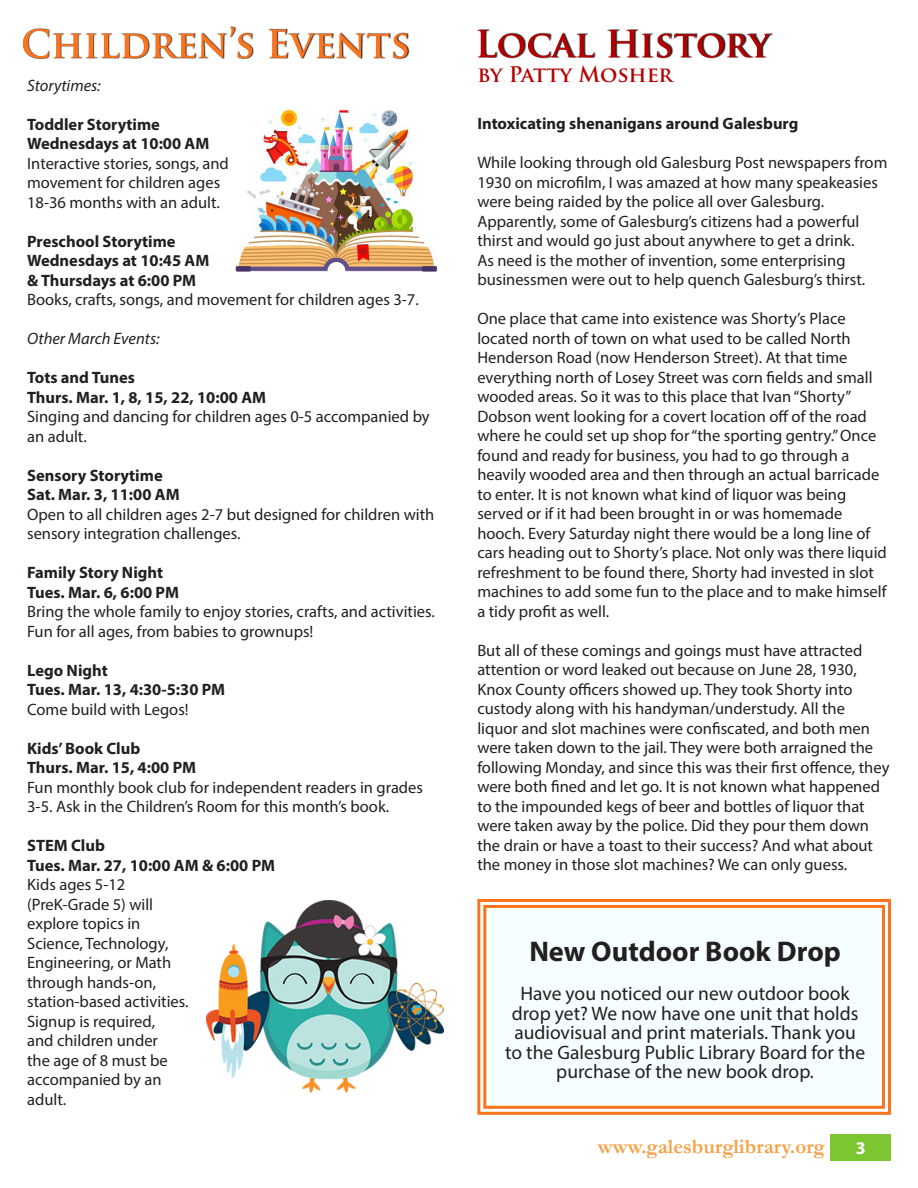
<style>
.page{position:relative;width:918px;height:1188px;background:#fff}
.page>*{position:absolute;margin:0;border:0;box-sizing:border-box;transform-origin:0 0}
.t1{font:700 28.5px "Myriad Pro";color:#231f20}
.t2{font:700 21px "Garamond";color:#f89f44}
.Head_2{font:700 21px "Trajan Pro";letter-spacing:-.015em;color:#b60000}
.t3{font:19.5px/19.5px "Myriad Pro";color:#231f20;text-align:center}
.t4{font:700 18px "Myriad Pro";color:#fff}
.Body{font:16.5px/19.5px "Myriad Pro";color:#231f20}
.Body-2{font:700 16.5px "Myriad Pro";color:#231f20}
.Body-3{font:italic 16.5px "Myriad Pro";color:#231f20}
</style>
<div class="page">
<div style="left:831px;top:1134px;width:60px;height:27px;background:#7cc731"></div>
<svg style="left:33px;top:26px;width:377px;height:33px"></svg>
<svg style="left:23px;top:27px;width:385px;height:31px"></svg>
<svg style="left:478px;top:29px;width:295px;height:30px"></svg>
<svg style="left:477px;top:30px;width:294px;height:28px"></svg>
<div style="left:477px;top:899px;width:414px;height:216px;background:#f5ffff"></div>
<div style="left:483px;top:905px;width:402px;height:204px;border:3px solid #fb731c"></div>
<img style="left:233px;top:109px;width:206px;height:163px">
<img style="left:206px;top:900px;width:238px;height:193px">
<p class="Body-3" style="left:27px;top:75px;width:75px">Storytimes:</p>
<p class="Body-2" style="left:27px;top:113px;width:134px">Toddler Storytime</p>
<p class="Body-2" style="left:27px;top:133px;width:184px">Wednesdays at 10:00 AM</p>
<p class="Body" style="left:27px;top:153px;width:203px">Interactive stories, songs, and</p>
<p class="Body" style="left:27px;top:173px;width:195px">movement for children ages</p>
<p class="Body" style="left:27px;top:192px;width:194px">18-36 months with an adult.</p>
<p class="Body-2" style="left:27px;top:230px;width:150px">Preschool Storytime</p>
<p class="Body-2" style="left:27px;top:250px;width:184px">Wednesdays at 10:45 AM</p>
<p class="Body-2" style="left:27px;top:269px;width:171px">&amp; Thursdays at 6:00 PM</p>
<p class="Body" style="left:27px;top:290px;width:393px">Books, crafts, songs, and movement for children ages 3-7.</p>
<p class="Body-3" style="left:27px;top:328px;width:134px">Other March Events:</p>
<p class="Body-2" style="left:27px;top:367px;width:109px">Tots and Tunes</p>
<p class="Body-2" style="left:27px;top:386px;width:241px">Thurs. Mar. 1, 8, 15, 22, 10:00 AM</p>
<p class="Body" style="left:27px;top:407px;width:404px">Singing and dancing for children ages 0-5 accompanied by an adult.</p>
<p class="Body-2" style="left:27px;top:464px;width:137px">Sensory Storytime</p>
<p class="Body-2" style="left:27px;top:484px;width:154px">Sat. Mar. 3, 11:00 AM</p>
<p class="Body" style="left:27px;top:504px;width:409px">Open to all children ages 2-7 but designed for children with sensory integration challenges.</p>
<p class="Body-2" style="left:27px;top:562px;width:138px">Family Story Night</p>
<p class="Body-2" style="left:27px;top:581px;width:153px">Tues. Mar. 6, 6:00 PM</p>
<p class="Body" style="left:27px;top:602px;width:409px">Bring the whole family to enjoy stories, crafts, and activities.<br>Fun for all ages, from babies to grownups!</p>
<p class="Body-2" style="left:27px;top:659px;width:82px">Lego Night</p>
<p class="Body-2" style="left:27px;top:679px;width:200px">Tues. Mar. 13, 4:30-5:30 PM</p>
<p class="Body" style="left:27px;top:699px;width:163px">Come build with Legos!</p>
<p class="Body-2" style="left:27px;top:737px;width:115px">Kids’ Book Club</p>
<p class="Body-2" style="left:27px;top:757px;width:170px">Thurs. Mar. 15, 4:00 PM</p>
<p class="Body" style="left:27px;top:777px;width:397px">Fun monthly book club for independent readers in grades<br>3-5. Ask in the Children’s Room for this month’s book.</p>
<p class="Body-2" style="left:27px;top:835px;width:79px">STEM Club</p>
<p class="Body-2" style="left:27px;top:854px;width:249px">Tues. Mar. 27, 10:00 AM &amp; 6:00 PM</p>
<p class="Body" style="left:27px;top:875px;width:163px">Kids ages 5-12 (PreK-Grade 5) will explore topics in<br>Science, Technology,<br>Engineering, or Math through hands-on, station-based activities.<br>Signup is required,<br>and children under<br>the age of 8 must be accompanied by an adult.</p>
<p class="Head_2" style="left:477px;top:61px;width:197px">by Patty Mosher</p>
<p class="Body-2" style="left:477px;top:113px;width:323px">Intoxicating shenanigans around Galesburg</p>
<p class="Body" style="left:477px;top:153px;width:412px">While looking through old Galesburg Post newspapers from 1930 on microfilm, I was amazed at how many speakeasies were being raided by the police all over Galesburg.<br>Apparently, some of Galesburg’s citizens had a powerful thirst and would go just about anywhere to get a drink.<br>As need is the mother of invention, some enterprising businessmen were out to help quench Galesburg’s thirst.</p>
<p class="Body" style="left:477px;top:309px;width:411px">One place that came into existence was Shorty’s Place located north of town on what used to be called North Henderson Road (now Henderson Street). At that time everything north of Losey Street was corn fields and small wooded areas. So it was to this place that Ivan “Shorty” Dobson went looking for a covert location off of the road where he could set up shop for “the sporting gentry.” Once found and ready for business, you had to go through a heavily wooded area and then through an actual barricade to enter. It is not known what kind of liquor was being served or if it had been brought in or was homemade hooch. Every Saturday night there would be a long line of cars heading out to Shorty’s place. Not only was there liquid refreshment to be found there, Shorty had invested in slot machines to add some fun to the place and to make himself a tidy profit as well.</p>
<p class="Body" style="left:477px;top:640px;width:414px">But all of these comings and goings must have attracted attention or word leaked out because on June 28, 1930, Knox County officers showed up. They took Shorty into custody along with his handyman/understudy. All the liquor and slot machines were confiscated, and both men were taken down to the jail. They were both arraigned the following Monday, and since this was their first offence, they were both fined and let go. It is not known what happened to the impounded kegs of beer and bottles of liquor that were taken away by the police. Did they pour them down the drain or have a toast to their success? And what about the money in those slot machines? We can only guess.</p>
<p class="t1" style="left:529px;top:933px;width:313px">New Outdoor Book Drop</p>
<p class="t3" style="left:505px;top:984px;width:362px">Have you noticed our new outdoor book drop yet? We now have one unit that holds audiovisual and print materials. Thank you to the Galesburg Public Library Board for the purchase of the new book drop.</p>
<p class="t2" style="left:598px;top:1132px;width:228px">www.galesburglibrary.org</p>
<p class="t4" style="left:856px;top:1137px;width:11px">3</p>
</div>
